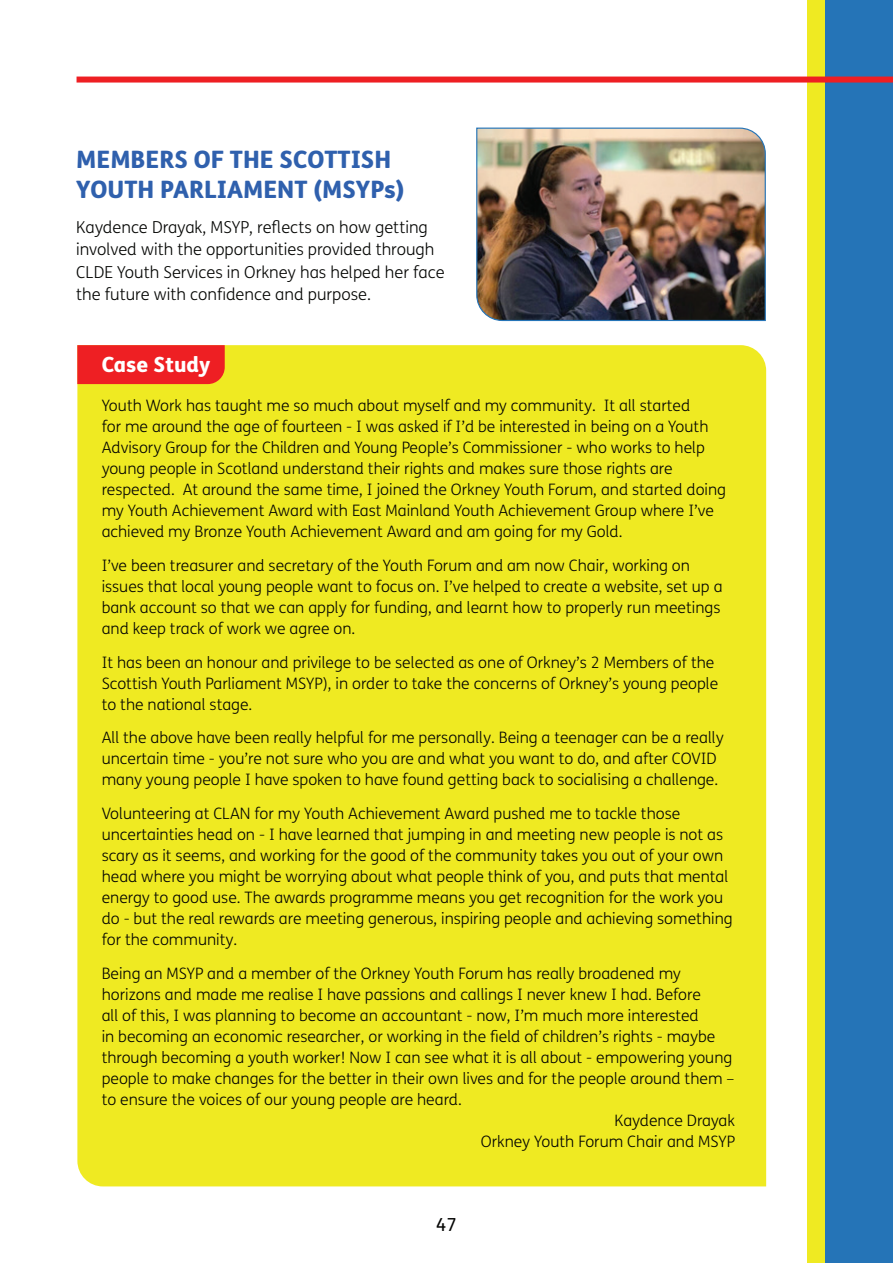
<style>
.page{position:relative;width:893px;height:1263px;background:#fff}
.page>*{position:absolute;margin:0;border:0;box-sizing:border-box;transform-origin:0 0}
.t1{font:800 24px/30px "FS Me";color:#2f60ad}
.t2{font:800 21px "FS Me";color:#fff}
.t3{font:18px "FS Me";color:#040503}
.t4{font:300 16.5px/22.5px "FS Me";color:#040503}
.t5{font:300 15.75px/21px "FS Me";color:#040503}
</style>
<div class="page">
<img style="left:476px;top:127px;width:290px;height:195px">
<div style="left:825px;top:0;width:68px;height:1263px;background:#2574b7"></div>
<div style="left:808px;top:0;width:17px;height:1263px;background:#efea22"></div>
<div style="left:77px;top:77px;width:816px;height:6px;background:#ee1f23"></div>
<div style="left:77px;top:345px;width:689px;height:841px;background:#efea22"></div>
<div style="left:77px;top:345px;width:148px;height:39px;background:#ee1f23"></div>
<p class="t1" style="left:76px;top:143px;width:330px">MEMBERS OF THE SCOTTISH<br>YOUTH PARLIAMENT (MSYPs)</p>
<p class="t4" style="left:76px;top:215px;width:370px">Kaydence Drayak, MSYP, reflects on how getting involved with the opportunities provided through CLDE Youth Services in Orkney has helped her face the future with confidence and purpose.</p>
<p class="t2" style="left:102px;top:348px;width:110px">Case Study</p>
<p class="t5" style="left:102px;top:395px;width:626px">Youth Work has taught me so much about myself and my community. It all started<br>for me around the age of fourteen - I was asked if I’d be interested in being on a Youth Advisory Group for the Children and Young People’s Commissioner - who works to help young people in Scotland understand their rights and makes sure those rights are respected. At around the same time, I joined the Orkney Youth Forum, and started doing my Youth Achievement Award with East Mainland Youth Achievement Group where I’ve achieved my Bronze Youth Achievement Award and am going for my Gold.</p>
<p class="t5" style="left:102px;top:554px;width:622px">I’ve been treasurer and secretary of the Youth Forum and am now Chair, working on issues that local young people want to focus on. I’ve helped to create a website, set up a bank account so that we can apply for funding, and learnt how to properly run meetings and keep track of work we agree on.</p>
<p class="t5" style="left:102px;top:651px;width:618px">It has been an honour and privilege to be selected as one of Orkney’s 2 Members of the<br>Scottish Youth Parliament MSYP), in order to take the concerns of Orkney’s young people to the national stage.</p>
<p class="t5" style="left:102px;top:727px;width:623px">All the above have been really helpful for me personally. Being a teenager can be a really uncertain time - you’re not sure who you are and what you want to do, and after COVID many young people I have spoken to have found getting back to socialising a challenge.</p>
<p class="t5" style="left:102px;top:803px;width:632px">Volunteering at CLAN for my Youth Achievement Award pushed me to tackle those uncertainties head on - I have learned that jumping in and meeting new people is not as scary as it seems, and working for the good of the community takes you out of your own head where you might be worrying about what people think of you, and puts that mental energy to good use. The awards programme means you get recognition for the work you do - but the real rewards are meeting generous, inspiring people and achieving something for the community.</p>
<p class="t5" style="left:102px;top:962px;width:634px">Being an MSYP and a member of the Orkney Youth Forum has really broadened my horizons and made me realise I have passions and callings I never knew I had. Before<br>all of this, I was planning to become an accountant - now, I’m much more interested<br>in becoming an economic researcher, or working in the field of children’s rights - maybe through becoming a youth worker! Now I can see what it is all about - empowering young people to make changes for the better in their own lives and for the people around them – to ensure the voices of our young people are heard.</p>
<p class="t5" style="left:481px;top:1109px;width:256px;text-align:right">Kaydence Drayak<br>Orkney Youth Forum Chair and MSYP</p>
<p class="t3" style="left:436px;top:1213px;width:22px">47</p>
</div>
